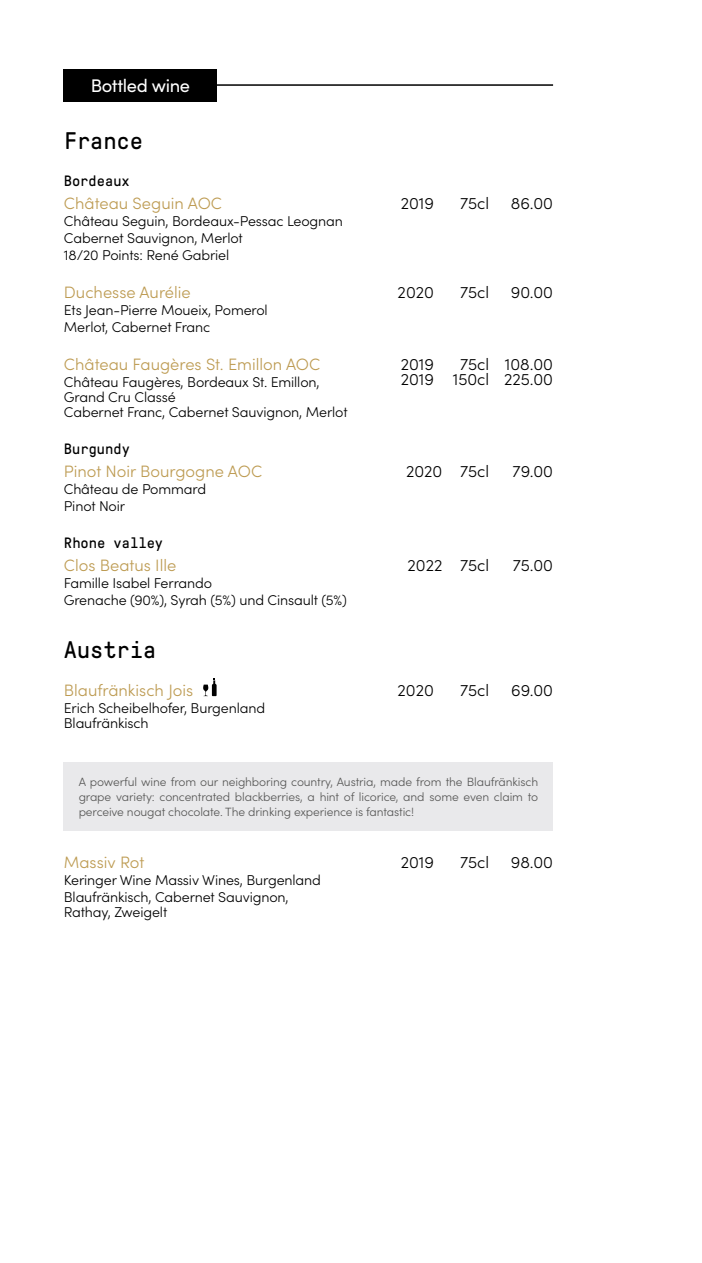
<style>
.page{position:relative;width:702px;height:1263px;background:#fff}
.page>*{position:absolute;margin:0;border:0;box-sizing:border-box;transform-origin:0 0}
.t1{font:24px "GT Pressura Mono";color:#000}
.t2{font:18.3px "Sofia Pro";letter-spacing:-.02em;color:#fff}
.t3{font:300 16.5px "Sofia Pro";color:#bd9b52}
.t4{font:300 16.5px/15.3px "Sofia Pro";color:#000}
.t5{font:15px "GT Pressura Mono";color:#000}
.t6{font:300 14.25px/17.1px "Sofia Pro";letter-spacing:-.01em;color:#000}
.t7{font:300 12px/15px "Sofia Pro";letter-spacing:-.01em;color:#575756;text-align:justify}
</style>
<div class="page">
<svg style="left:203px;top:679px;width:13px;height:17px"></svg>
<hr style="left:213px;top:84px;width:340px;height:2px;background:#000">
<div style="left:64px;top:69px;width:153px;height:32px;background:#000"></div>
<div style="left:64px;top:762px;width:489px;height:68px;background:#e9e9eb"></div>
<p class="t2" style="left:91px;top:72px;width:101px">Bottled wine</p>
<h1 class="t1" style="left:64px;top:128px;width:81px">France</h1>
<p class="t5" style="left:64px;top:173px;width:67px">Bordeaux</p>
<p class="t3" style="left:64px;top:191px;width:160px">Château Seguin AOC</p>
<p class="t6" style="left:64px;top:211px;width:280px">Château Seguin, Bordeaux-Pessac Leognan<br>Cabernet Sauvignon, Merlot<br>18/20 Points: René Gabriel</p>
<p class="t3" style="left:64px;top:280px;width:128px">Duchesse Aurélie</p>
<p class="t6" style="left:64px;top:300px;width:205px">Ets Jean-Pierre Moueix, Pomerol<br>Merlot, Cabernet Franc</p>
<p class="t3" style="left:64px;top:352px;width:258px">Château Faugères St. Emillon AOC</p>
<p class="t6" style="left:64px;top:373px;width:285px;line-height:15px">Château Faugères, Bordeaux St. Emillon,<br>Grand Cru Classé<br>Cabernet Franc, Cabernet Sauvignon, Merlot</p>
<p class="t5" style="left:64px;top:441px;width:67px">Burgundy</p>
<p class="t3" style="left:64px;top:459px;width:200px">Pinot Noir Bourgogne AOC</p>
<p class="t6" style="left:64px;top:479px;width:144px">Château de Pommard<br>Pinot Noir</p>
<p class="t5" style="left:64px;top:535px;width:101px">Rhone valley</p>
<p class="t3" style="left:64px;top:553px;width:114px">Clos Beatus Ille</p>
<p class="t6" style="left:64px;top:574px;width:284px">Famille Isabel Ferrando<br>Grenache (90%), Syrah (5%) und Cinsault (5%)</p>
<h1 class="t1" style="left:64px;top:637px;width:94px">Austria</h1>
<p class="t3" style="left:64px;top:678px;width:131px">Blaufränkisch Jois</p>
<p class="t6" style="left:64px;top:700px;width:203px;line-height:15px">Erich Scheibelhofer, Burgenland<br>Blaufränkisch</p>
<p class="t4" style="left:401px;top:194px;width:35px">2019</p>
<p class="t4" style="left:460px;top:194px;width:30px">75cl</p>
<p class="t4" style="left:511px;top:194px;width:44px">86.00</p>
<p class="t4" style="left:397px;top:283px;width:38px">2020</p>
<p class="t4" style="left:460px;top:283px;width:30px">75cl</p>
<p class="t4" style="left:511px;top:283px;width:44px">90.00</p>
<p class="t4" style="left:400px;top:355px;width:35px">2019<br>2019</p>
<p class="t4" style="left:453px;top:355px;width:38px;text-align:center">75cl<br>150cl</p>
<p class="t4" style="left:504px;top:355px;width:50px">108.00<br>225.00</p>
<p class="t4" style="left:406px;top:462px;width:85px">2020 75cl</p>
<p class="t4" style="left:512px;top:462px;width:42px">79.00</p>
<p class="t4" style="left:407px;top:557px;width:83px">2022 75cl</p>
<p class="t4" style="left:513px;top:557px;width:42px">75.00</p>
<p class="t4" style="left:397px;top:681px;width:38px">2020</p>
<p class="t4" style="left:460px;top:681px;width:30px">75cl</p>
<p class="t4" style="left:511px;top:681px;width:43px">69.00</p>
<p class="t7" style="left:79px;top:773px;width:461px">A powerful wine from our neighboring country, Austria, made from the Blaufränkisch grape variety: concentrated blackberries, a hint of licorice, and some even claim to perceive nougat chocolate. The drinking experience is fantastic!</p>
<p class="t3" style="left:64px;top:850px;width:82px">Massiv Rot</p>
<p class="t6" style="left:64px;top:871px;width:259px">Keringer Wine Massiv Wines, Burgenland<br>Blaufränkisch, Cabernet Sauvignon,</p>
<p class="t6" style="left:64px;top:903px;width:105px">Rathay, Zweigelt</p>
<p class="t4" style="left:460px;top:854px;width:30px">75cl</p>
<p class="t4" style="left:401px;top:854px;width:35px">2019</p>
<p class="t4" style="left:511px;top:854px;width:44px">98.00</p>
</div>
